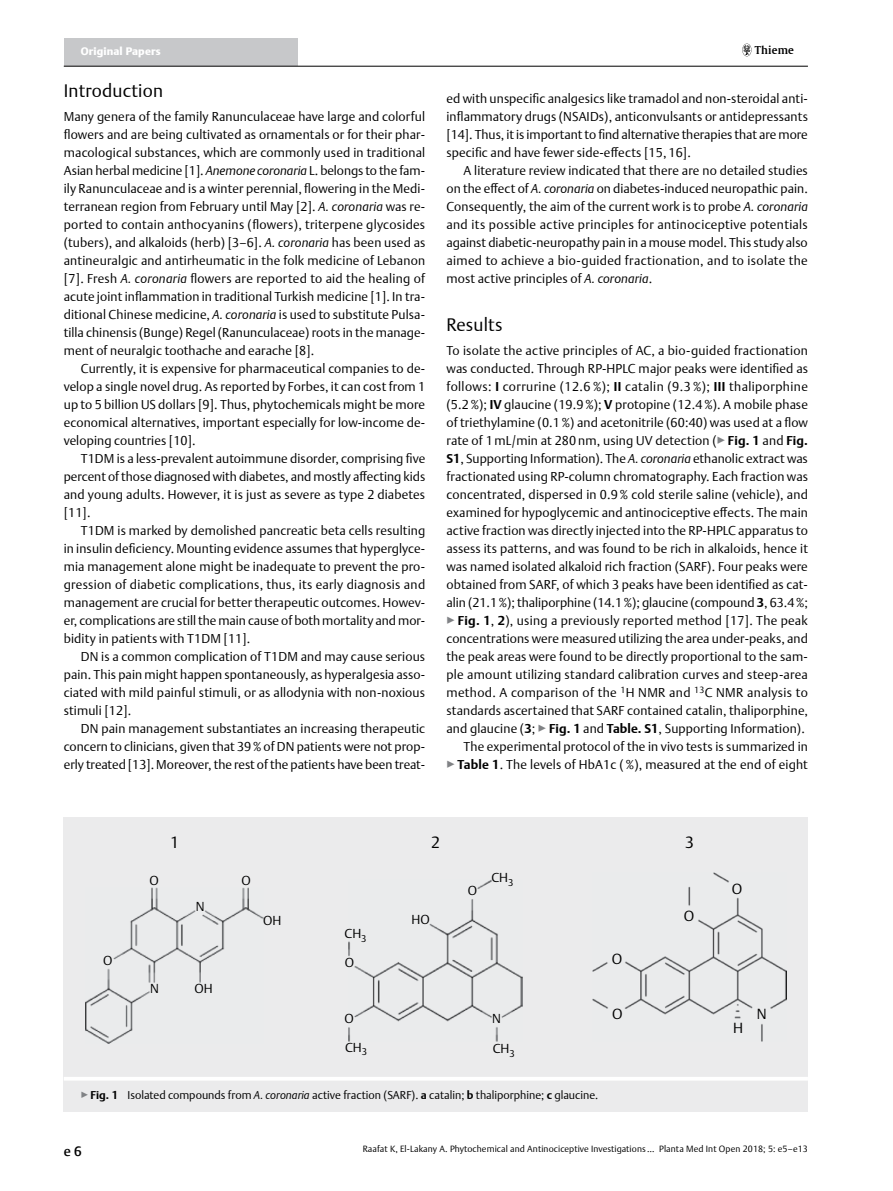
<style>
.page{position:relative;width:893px;height:1191px;background:#fff}
.page>*{position:absolute;margin:0;border:0;box-sizing:border-box;transform-origin:0 0}
.t1{font:300 18px "Thieme Argo 2011";letter-spacing:.01em;color:#000}
.t2{font:300 16.05px "Thieme Argo 2011";color:#000}
.t3{font:300 14.55px "Thieme Argo 2011";color:#000}
.t4{font:500 13.5px "Thieme Argo 2011";color:#000}
.t5{font:300 12.9px "Thieme Argo 2011";letter-spacing:-.005em;color:#000}
.t6{font:300 12.75px/18px "Thieme Argo 2011";letter-spacing:.01em;color:#000;text-align:justify}
.t7{font:300 11.25px "Thieme Argo 2011";color:#000}
.t8{font:900 10.8px "Thieme Argo 2011";letter-spacing:.01em;color:#fff}
.t9{font:600 10.8px "Thieme Gulliver 2011";letter-spacing:.01em;color:#000}
.t10{font:300 9px "Thieme Argo 2011";letter-spacing:.01em;color:#000}
.s1{font-style:italic}
.s2{font-weight:700}
.s3{color:#808285}
</style>
<div class="page">
<div style="left:64px;top:38px;width:234px;height:28px;background:#c7c8ca"></div>
<hr style="left:64px;top:66px;width:744px;height:1px;background:#000">
<svg style="left:742px;top:44px;width:9px;height:12px"></svg>
<div style="left:64px;top:817px;width:744px;height:260px;background:#ebebec"></div>
<img style="left:85px;top:887px;width:179px;height:156px">
<img style="left:349px;top:880px;width:174px;height:161px">
<img style="left:592px;top:872px;width:195px;height:169px">
<div style="left:64px;top:1077px;width:744px;height:34px;background:#ebebec"></div>
<hr style="left:64px;top:1077px;width:744px;height:3px;background:#fff">
<p class="t8" style="left:81px;top:44px;width:82px">Original Papers</p>
<p class="t9" style="left:755px;top:42px;width:40px">Thieme</p>
<h1 class="t1" style="left:64px;top:79px;width:101px">Introduction</h1>
<p class="t6" style="left:64px;top:107px;width:363px">Many genera of the family Ranunculaceae have large and colorful flowers and are being cultivated as ornamentals or for their phar&shy;macological substances, which are commonly used in traditional Asian herbal medicine [1]. <span class="s1">Anemone coronaria</span> L. belongs to the fam&shy;ily Ranunculaceae and is a winter perennial, flowering in the Medi&shy;terranean region from February until May [2]. <span class="s1">A. coronaria</span> was re&shy;ported to contain anthocyanins (flowers), triterpene glycosides (tubers), and alkaloids (herb) [3–6]. <span class="s1">A. coronaria</span> has been used as antineuralgic and antirheumatic in the folk medicine of Lebanon [7]. Fresh <span class="s1">A. coronaria</span> flowers are reported to aid the healing of acute joint inflammation in traditional Turkish medicine [1]. In tra&shy;ditional Chinese medicine, <span class="s1">A. coronaria</span> is used to substitute Pulsa&shy;tilla chinensis (Bunge) Regel (Ranunculaceae) roots in the manage&shy;ment of neuralgic toothache and earache [8].</p>
<p class="t6" style="left:64px;top:359px;width:363px;text-indent:17px">Currently, it is expensive for pharmaceutical companies to de&shy;velop a single novel drug. As reported by Forbes, it can cost from 1 up to 5 billion US dollars [9]. Thus, phytochemicals might be more economical alternatives, important especially for low-income de&shy;veloping countries [10].</p>
<p class="t6" style="left:64px;top:449px;width:363px;text-indent:17px">T1DM is a less-prevalent autoimmune disorder, comprising five percent of those diagnosed with diabetes, and mostly affecting kids and young adults. However, it is just as severe as type 2 diabetes [11].</p>
<p class="t6" style="left:64px;top:521px;width:363px;text-indent:17px">T1DM is marked by demolished pancreatic beta cells resulting in insulin deficiency. Mounting evidence assumes that hyperglyce&shy;mia management alone might be inadequate to prevent the pro&shy;gression of diabetic complications, thus, its early diagnosis and management are crucial for better therapeutic outcomes. Howev&shy;er, complications are still the main cause of both mortality and mor&shy;bidity in patients with T1DM [11].</p>
<p class="t6" style="left:64px;top:647px;width:363px;text-indent:17px">DN is a common complication of T1DM and may cause serious pain. This pain might happen spontaneously, as hyperalgesia asso&shy;ciated with mild painful stimuli, or as allodynia with non-noxious stimuli [12].</p>
<p class="t6" style="left:64px;top:719px;width:363px;text-indent:17px">DN pain management substantiates an increasing therapeutic concern to clinicians, given that 39% of DN patients were not prop&shy;erly treated [13]. Moreover, the rest of the patients have been treat-</p>
<p class="t6" style="left:446px;top:89px;width:363px">ed with unspecific analgesics like tramadol and non-steroidal anti&shy;inflammatory drugs (NSAIDs), anticonvulsants or antidepressants [14]. Thus, it is important to find alternative therapies that are more specific and have fewer side-effects [15, 16].</p>
<p class="t6" style="left:446px;top:161px;width:363px;text-indent:17px">A literature review indicated that there are no detailed studies on the effect of <span class="s1">A. coronaria</span> on diabetes-induced neuropathic pain.<br>Consequently, the aim of the current work is to probe <span class="s1">A. coronaria </span>and its possible active principles for antinociceptive potentials against diabetic-neuropathy pain in a mouse model. This study also aimed to achieve a bio-guided fractionation, and to isolate the most active principles of <span class="s1">A. coronaria</span>.</p>
<h1 class="t1" style="left:446px;top:313px;width:58px">Results</h1>
<p class="t6" style="left:446px;top:341px;width:363px;text-align:right">To isolate the active principles of AC, a bio-guided fractionation was conducted. Through RP-HPLC major peaks were identified as follows: <span class="s2">I</span> corrurine (12.6 %); <span class="s2">II</span> catalin (9.3 %); <span class="s2">III</span> thaliporphine (5.2%); <span class="s2">IV</span> glaucine (19.9%); <span class="s2">V</span> protopine (12.4%). A mobile phase of triethylamine (0.1%) and acetonitrile (60:40) was used at a flow rate of 1mL/min at 280 nm, using UV detection (<span class="s3">▶</span><span class="s2">Fig. 1</span> and <span class="s2">Fig.<br>S1</span>, Supporting Information). The <span class="s1">A. coronaria</span> ethanolic extract was fractionated using RP-column chromatography. Each fraction was concentrated, dispersed in 0.9% cold sterile saline (vehicle), and examined for hypoglycemic and antinociceptive effects. The main active fraction was directly injected into the RP-HPLC apparatus to assess its patterns, and was found to be rich in alkaloids, hence it was named isolated alkaloid rich fraction (SARF). Four peaks were obtained from SARF, of which 3 peaks have been identified as cat&shy;alin (21.1%); thaliporphine (14.1%); glaucine (compound <span class="s2">3</span>, 63.4%; <span class="s3">▶</span><span class="s2">Fig. 1</span>, <span class="s2">2</span>), using a previously reported method [17]. The peak concentrations were measured utilizing the area under-peaks, and the peak areas were found to be directly proportional to the sam&shy;ple amount utilizing standard calibration curves and steep-area method. A comparison of the <sup>1</sup>H NMR and <sup>13</sup>C NMR analysis to standards ascertained that SARF contained catalin, thaliporphine, and glaucine (<span class="s2">3</span>; <span class="s3">▶</span><span class="s2">Fig. 1</span> and <span class="s2">Table. S1</span>, Supporting Information).<br>The experimental protocol of the in vivo tests is summarized in <span class="s3">▶</span><span class="s2">Table 1</span>. The levels of HbA1c (%), measured at the end of eight</p>
<p class="t2" style="left:170px;top:831px;width:10px">1</p>
<p class="t2" style="left:431px;top:831px;width:10px">2</p>
<p class="t2" style="left:685px;top:831px;width:10px">3</p>
<p class="t5" style="left:103px;top:951px;width:11px">O</p>
<p class="t5" style="left:150px;top:872px;width:11px">O</p>
<p class="t5" style="left:242px;top:872px;width:11px">O</p>
<p class="t5" style="left:196px;top:898px;width:10px">N</p>
<p class="t5" style="left:263px;top:912px;width:20px">OH</p>
<p class="t5" style="left:150px;top:980px;width:10px">N</p>
<p class="t5" style="left:195px;top:979px;width:20px">OH</p>
<p class="t5" style="left:345px;top:925px;width:24px">CH<sub>3</sub></p>
<p class="t5" style="left:345px;top:954px;width:11px">O</p>
<p class="t5" style="left:344px;top:1010px;width:11px">O</p>
<p class="t5" style="left:412px;top:910px;width:20px">HO</p>
<p class="t5" style="left:468px;top:882px;width:11px">O</p>
<p class="t5" style="left:491px;top:869px;width:24px">CH<sub>3</sub></p>
<p class="t5" style="left:492px;top:1009px;width:10px">N</p>
<p class="t5" style="left:345px;top:1038px;width:24px">CH<sub>3</sub></p>
<p class="t5" style="left:493px;top:1040px;width:24px">CH<sub>3</sub></p>
<p class="t7" style="left:81px;top:1087px;width:519px"><span class="s3">▶</span><span class="s2">Fig. 1</span> Isolated compounds from <span class="s1">A. coronaria</span> active fraction (SARF). <span class="s2">a</span> catalin; <span class="s2">b</span> thaliporphine; <span class="s2">c</span> glaucine.</p>
<p class="t3" style="left:612px;top:949px;width:12px">O</p>
<p class="t3" style="left:612px;top:1004px;width:12px">O</p>
<p class="t3" style="left:684px;top:906px;width:12px">O</p>
<p class="t3" style="left:732px;top:879px;width:12px">O</p>
<p class="t3" style="left:733px;top:1017px;width:12px">H</p>
<p class="t3" style="left:757px;top:1004px;width:11px">N</p>
<p class="t4" style="left:64px;top:1142px;width:19px">e 6</p>
<p class="t10" style="left:363px;top:1143px;width:447px">Raafat K, El-Lakany A. Phytochemical and Antinociceptive Investigations … Planta Med Int Open 2018; 5: e5–e13</p>
</div>
